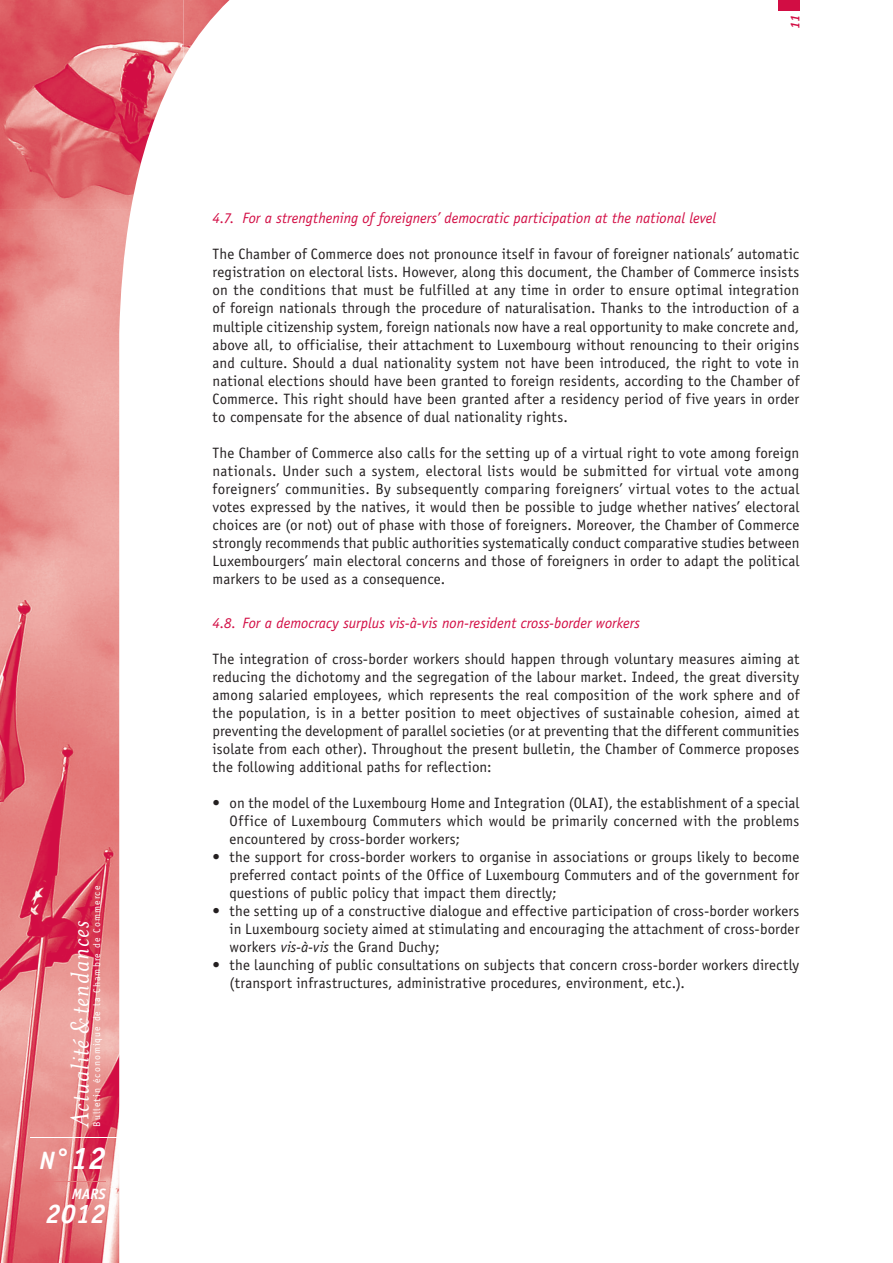
<style>
.page{position:relative;width:893px;height:1263px;background:#fff}
.page>*{position:absolute;margin:0;border:0;box-sizing:border-box;transform-origin:0 0}
.t1{font:italic 29.25px "Mrs Eaves";letter-spacing:.03em;color:#fff}
.t2{font:italic 700 27px "Officina Sans Std";color:#fff}
.t3{font:italic 700 25.2px "Officina Sans Std";color:#fff}
.t4{font:15px/18px "Officina Sans Std";letter-spacing:.005em;color:#231f20;text-align:justify}
.t5{font:italic 15px "Officina Sans Std";color:#d20d44}
.t6{font:italic 700 15px "Officina Sans Std";color:#fff}
.t7{font:italic 700 12.9px "Officina Sans Std";color:#d20d44}
.t8{font:9.75px "Officina Sans Std";letter-spacing:.11em;color:#fff}
.s1{font-size:31.5px}
.s2{font-style:italic}
</style>
<div class="page">
<img style="left:0;top:0;width:184px;height:210px">
<img style="left:183px;top:0;width:46px;height:58px">
<img style="left:0;top:210px;width:131px;height:1053px">
<div style="left:778px;top:0;width:21px;height:10px;background:#d20d44"></div>
<hr style="left:31px;top:1137px;width:88px;height:1px;background:#fff">
<hr style="left:52px;top:1181px;width:54px;height:1px;background:#e47c7b">
<p class="t8" style="left:91px;top:1127px;width:242px;rotate:-90deg">Bulletin économique de la Chambre de Commerce</p>
<h3 class="t3" style="left:39px;top:1144px;width:68px">N°<span class="s1">12</span></h3>
<p class="t6" style="left:72px;top:1184px;width:36px">MARS</p>
<h2 class="t2" style="left:46px;top:1197px;width:62px">2012</h2>
<h1 class="t1" style="left:64px;top:1127px;width:207px;rotate:-90deg">Actualité &amp;tendances</h1>
<p class="t7" style="left:787px;top:29px;width:16px;rotate:-90deg">11</p>
<p class="t5" style="left:213px;top:210px;width:505px">4.7. For a strengthening of foreigners’ democratic participation at the national level</p>
<p class="t4" style="left:213px;top:245px;width:588px">The Chamber of Commerce does not pronounce itself in favour of foreigner nationals’ automatic registration on electoral lists. However, along this document, the Chamber of Commerce insists on the conditions that must be fulfilled at any time in order to ensure optimal integration of foreign nationals through the procedure of naturalisation. Thanks to the introduction of a multiple citizenship system, foreign nationals now have a real opportunity to make concrete and, above all, to officialise, their attachment to Luxembourg without renouncing to their origins and culture. Should a dual nationality system not have been introduced, the right to vote in national elections should have been granted to foreign residents, according to the Chamber of Commerce. This right should have been granted after a residency period of five years in order to compensate for the absence of dual nationality rights.</p>
<p class="t4" style="left:213px;top:443px;width:588px">The Chamber of Commerce also calls for the setting up of a virtual right to vote among foreign nationals. Under such a system, electoral lists would be submitted for virtual vote among foreigners’ communities. By subsequently comparing foreigners’ virtual votes to the actual votes expressed by the natives, it would then be possible to judge whether natives’ electoral choices are (or not) out of phase with those of foreigners. Moreover, the Chamber of Commerce strongly recommends that public authorities systematically conduct comparative studies between Luxembourgers’ main electoral concerns and those of foreigners in order to adapt the political markers to be used as a consequence.</p>
<p class="t5" style="left:213px;top:614px;width:429px">4.8. For a democracy surplus vis-à-vis non-resident cross-border workers</p>
<p class="t4" style="left:213px;top:650px;width:588px">The integration of cross-border workers should happen through voluntary measures aiming at reducing the dichotomy and the segregation of the labour market. Indeed, the great diversity among salaried employees, which represents the real composition of the work sphere and of the population, is in a better position to meet objectives of sustainable cohesion, aimed at preventing the development of parallel societies (or at preventing that the different communities isolate from each other). Throughout the present bulletin, the Chamber of Commerce proposes the following additional paths for reflection:</p>
<p class="t4" style="left:230px;top:794px;width:571px;text-indent:-17px">• on the model of the Luxembourg Home and Integration (OLAI), the establishment of a special Office of Luxembourg Commuters which would be primarily concerned with the problems encountered by cross-border workers;</p>
<p class="t4" style="left:230px;top:848px;width:571px;text-indent:-17px">• the support for cross-border workers to organise in associations or groups likely to become preferred contact points of the Office of Luxembourg Commuters and of the government for questions of public policy that impact them directly;</p>
<p class="t4" style="left:230px;top:902px;width:571px;text-indent:-17px">• the setting up of a constructive dialogue and effective participation of cross-border workers in Luxembourg society aimed at stimulating and encouraging the attachment of cross-border workers <span class="s2">vis-à-vis</span> the Grand Duchy;</p>
<p class="t4" style="left:230px;top:956px;width:571px;text-indent:-17px">• the launching of public consultations on subjects that concern cross-border workers directly (transport infrastructures, administrative procedures, environment, etc.).</p>
</div>
